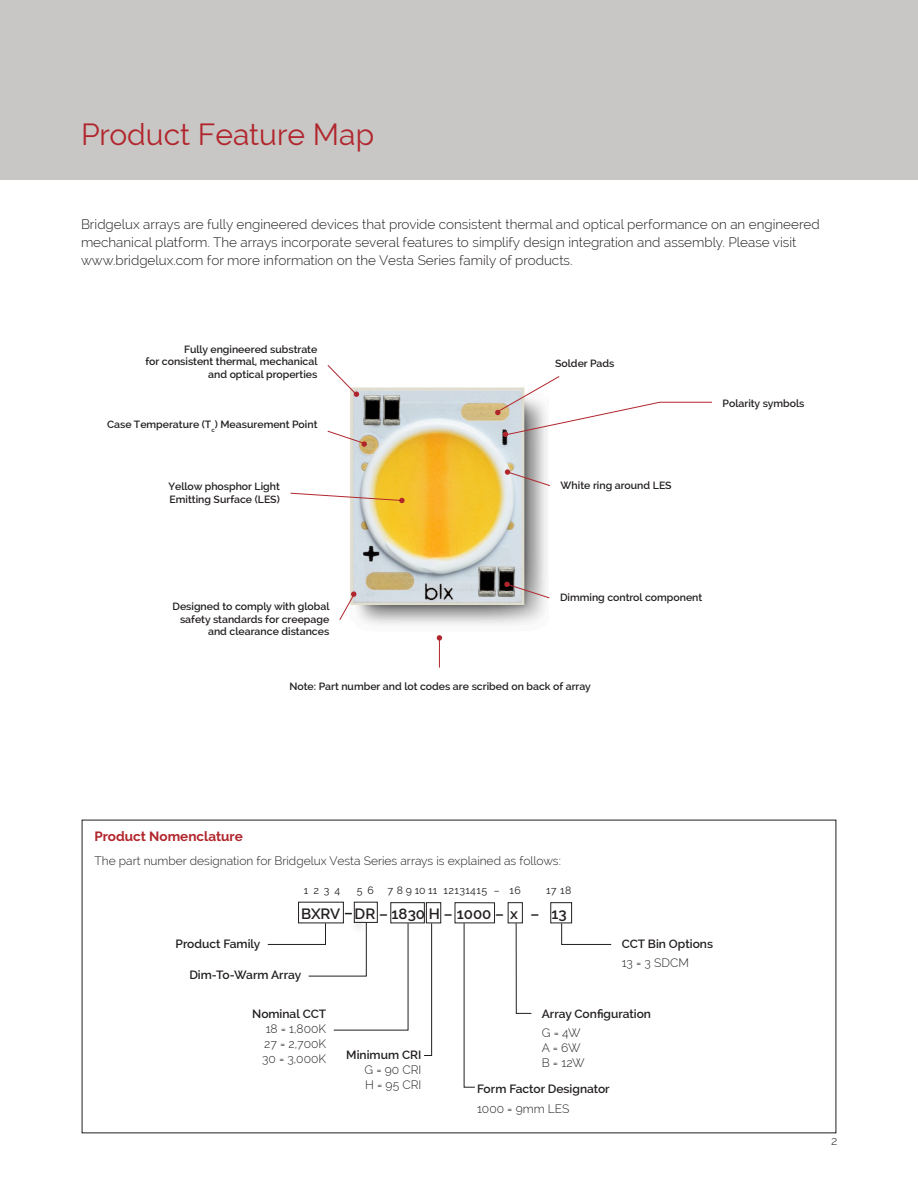
<style>
.page{position:relative;width:918px;height:1188px;background:#fff}
.page>*{position:absolute;margin:0;border:0;box-sizing:border-box;transform-origin:0 0}
.t1{font:30px "Raleway";color:#b1262c}
.t2{font:600 15px "Raleway";color:#231f20}
.t3{font:300 13.5px/18px "Raleway";color:#231f20}
.t4{font:700 13.5px "Raleway";color:#b1262c}
.t5{font:300 12px/15px "Raleway";color:#231f20}
.t6{font:600 12px "Raleway";color:#231f20}
.t7{font:600 10.5px/12.8px "Raleway";color:#231f20;text-align:right}
.t8{font:10.5px "Raleway";letter-spacing:.04em;color:#231f20}
</style>
<div class="page">
<div style="left:0;top:0;width:918px;height:180px;background:#c8c7c6"></div>
<svg style="left:423px;top:923px;width:9px;height:133px"></svg>
<svg style="left:463px;top:923px;width:13px;height:165px"></svg>
<svg style="left:515px;top:923px;width:17px;height:91px"></svg>
<svg style="left:561px;top:923px;width:51px;height:22px"></svg>
<div style="left:298px;top:902px;width:46px;height:21px;border:1px solid #231f20"></div>
<div style="left:390px;top:902px;width:35px;height:21px;border:1px solid #231f20"></div>
<div style="left:550px;top:902px;width:22px;height:21px;border:1px solid #231f20"></div>
<div style="left:455px;top:902px;width:40px;height:21px;border:1px solid #231f20"></div>
<div style="left:426px;top:902px;width:15px;height:21px;border:1px solid #231f20"></div>
<div style="left:508px;top:902px;width:15px;height:21px;border:1px solid #231f20"></div>
<img style="left:350px;top:387px;width:197px;height:237px">
<svg style="left:327px;top:365px;width:32px;height:32px"></svg>
<svg style="left:290px;top:492px;width:115px;height:11px"></svg>
<svg style="left:339px;top:591px;width:17px;height:30px"></svg>
<hr style="left:439px;top:638px;width:1px;height:30px;background:#b1262c">
<svg style="left:437px;top:635px;width:5px;height:6px"></svg>
<svg style="left:505px;top:469px;width:45px;height:18px"></svg>
<svg style="left:495px;top:376px;width:217px;height:61px"></svg>
<svg style="left:327px;top:430px;width:40px;height:17px"></svg>
<svg style="left:504px;top:582px;width:46px;height:17px"></svg>
<div style="left:354px;top:902px;width:24px;height:21px;border:1px solid #231f20"></div>
<svg style="left:267px;top:922px;width:142px;height:109px"></svg>
<div style="left:348px;top:916px;width:22px;height:17px;background:#231f20;opacity:.75"></div>
<h1 class="t1" style="left:81px;top:123px;width:295px">Product Feature Map</h1>
<p class="t3" style="left:81px;top:215px;width:740px">Bridgelux arrays are fully engineered devices that provide consistent thermal and optical performance on an engineered mechanical platform. The arrays incorporate several features to simplify design integration and assembly. Please visit www.bridgelux.com for more information on the Vesta Series family of products.</p>
<p class="t7" style="left:146px;top:343px;width:174px">Fully engineered substrate<br>for consistent thermal, mechanical and optical properties</p>
<p class="t7" style="left:107px;top:419px;width:212px">Case Temperature (T<sub>c</sub>) Measurement Point</p>
<p class="t7" style="left:168px;top:481px;width:113px;text-align:left">Yellow phosphor Light<br>Emitting Surface (LES)</p>
<p class="t7" style="left:555px;top:358px;width:61px">Solder Pads</p>
<p class="t7" style="left:561px;top:479px;width:113px">White ring around LES</p>
<p class="t7" style="left:723px;top:397px;width:83px">Polarity symbols</p>
<p class="t7" style="left:173px;top:601px;width:159px">Designed to comply with global safety standards for creepage and clearance distances</p>
<p class="t7" style="left:560px;top:592px;width:144px">Dimming control component</p>
<p class="t7" style="left:289px;top:681px;width:303px">Note: Part number and lot codes are scribed on back of array</p>
<p class="t4" style="left:94px;top:831px;width:150px">Product Nomenclature</p>
<p class="t5" style="left:94px;top:853px;width:468px">The part number designation for Bridgelux Vesta Series arrays is explained as follows:</p>
<p class="t8" style="left:304px;top:886px;width:38px">1 2 3 4</p>
<p class="t8" style="left:357px;top:886px;width:19px">5 6</p>
<p class="t8" style="left:388px;top:886px;width:135px">7 8 9 10 11 12131415 – 16</p>
<p class="t8" style="left:546px;top:886px;width:27px">17 18</p>
<h2 class="t2" style="left:301px;top:908px;width:267px">BXRV DR – 1830 H – 1000 – x – 13</h2>
<p class="t6" style="left:176px;top:939px;width:86px">Product Family</p>
<p class="t6" style="left:622px;top:939px;width:93px">CCT Bin Options</p>
<p class="t5" style="left:622px;top:956px;width:69px">13 = 3 SDCM</p>
<p class="t6" style="left:189px;top:970px;width:113px">Dim-To-Warm Array</p>
<p class="t6" style="left:252px;top:1009px;width:76px">Nominal CCT</p>
<p class="t5" style="left:262px;top:1021px;width:65px;text-align:justify">18 = 1,800K 27 = 2,700K 30 = 3,000K</p>
<p class="t6" style="left:346px;top:1050px;width:77px">Minimum CRI</p>
<p class="t5" style="left:365px;top:1063px;width:58px">G = 90 CRI<br>H = 95 CRI</p>
<p class="t6" style="left:542px;top:1007px;width:111px">Array Configuration</p>
<p class="t5" style="left:542px;top:1027px;width:44px">G = 4W<br>A = 6W<br>B = 12W</p>
<p class="t6" style="left:477px;top:1084px;width:134px">Form Factor Designator</p>
<p class="t5" style="left:477px;top:1102px;width:94px">1000 = 9mm LES</p>
<p class="t5" style="left:831px;top:1135px;width:8px">2</p>
</div>
